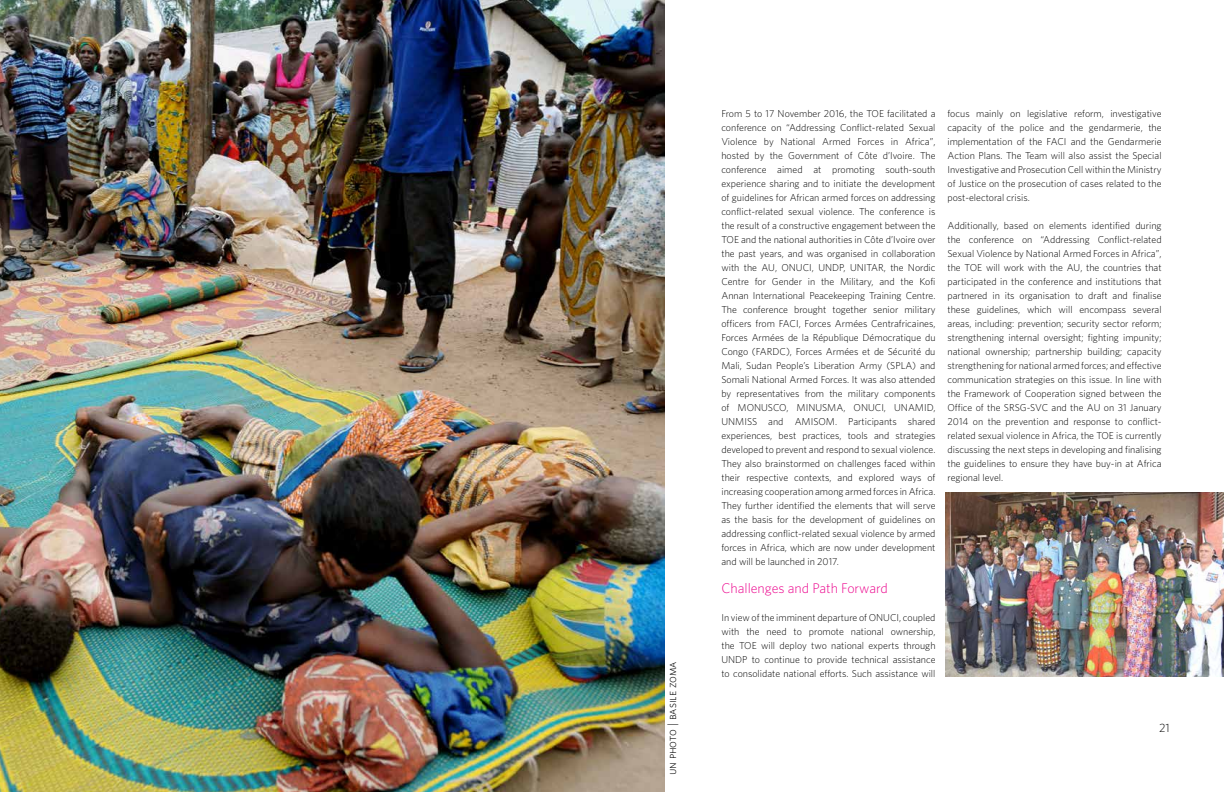
<style>
.page{position:relative;width:1224px;height:792px;background:#fff}
.page>*{position:absolute;margin:0;border:0;box-sizing:border-box;transform-origin:0 0}
.t1{font:300 14px "Whitney";color:#ec008c}
.t2{font:12px "Whitney Light SC";color:#000}
.t3{font:300 12px "Whitney";color:#000}
.t4{font:300 10px/14px "Whitney";color:#000;text-align:justify}
</style>
<div class="page">
<img style="left:0;top:0;width:664px;height:792px">
<img style="left:945px;top:492px;width:279px;height:184px">
<p class="t2" style="left:665px;top:775px;width:115px;rotate:-90deg">un photo | basile zoma</p>
<p class="t4" style="left:721px;top:106px;width:216px">From 5 to 17 November 2016, the TOE facilitated a conference on “Addressing Conflict-related Sexual Violence by National Armed Forces in Africa”, hosted by the Government of Côte d’Ivoire. The conference aimed at promoting south-south experience sharing and to initiate the development of guidelines for African armed forces on addressing conflict-related sexual violence. The conference is the result of a constructive engagement between the TOE and the national authorities in Côte d’Ivoire over the past years, and was organised in collaboration with the AU, ONUCI, UNDP, UNITAR, the Nordic Centre for Gender in the Military, and the Kofi Annan International Peacekeeping Training Centre.<br>The conference brought together senior military officers from FACI, Forces Armées Centrafricaines, Forces Armées de la République Démocratique du Congo (FARDC), Forces Armées et de Sécurité du Mali, Sudan People’s Liberation Army (SPLA) and Somali National Armed Forces. It was also attended by representatives from the military components of MONUSCO, MINUSMA, ONUCI, UNAMID, UNMISS and AMISOM. Participants shared experiences, best practices, tools and strategies developed to prevent and respond to sexual violence.<br>They also brainstormed on challenges faced within their respective contexts, and explored ways of increasing cooperation among armed forces in Africa.<br>They further identified the elements that will serve as the basis for the development of guidelines on addressing conflict-related sexual violence by armed forces in Africa, which are now under development and will be launched in 2017.</p>
<h1 class="t1" style="left:721px;top:580px;width:168px">Challenges and Path Forward</h1>
<p class="t4" style="left:721px;top:610px;width:216px">In view of the imminent departure of ONUCI, coupled with the need to promote national ownership, the TOE will deploy two national experts through UNDP to continue to provide technical assistance to consolidate national efforts. Such assistance will</p>
<p class="t4" style="left:948px;top:106px;width:216px">focus mainly on legislative reform, investigative capacity of the police and the gendarmerie, the implementation of the FACI and the Gendarmerie Action Plans. The Team will also assist the Special Investigative and Prosecution Cell within the Ministry of Justice on the prosecution of cases related to the post-electoral crisis.</p>
<p class="t4" style="left:948px;top:218px;width:216px">Additionally, based on elements identified during the conference on “Addressing Conflict-related Sexual Violence by National Armed Forces in Africa”, the TOE will work with the AU, the countries that participated in the conference and institutions that partnered in its organisation to draft and finalise these guidelines, which will encompass several areas, including: prevention; security sector reform; strengthening internal oversight; fighting impunity; national ownership; partnership building; capacity strengthening for national armed forces; and effective communication strategies on this issue. In line with the Framework of Cooperation signed between the Office of the SRSG-SVC and the AU on 31 January 2014 on the prevention and response to conflict&shy;related sexual violence in Africa, the TOE is currently discussing the next steps in developing and finalising the guidelines to ensure they have buy-in at Africa regional level.</p>
<p class="t3" style="left:1159px;top:721px;width:12px">21</p>
</div>
